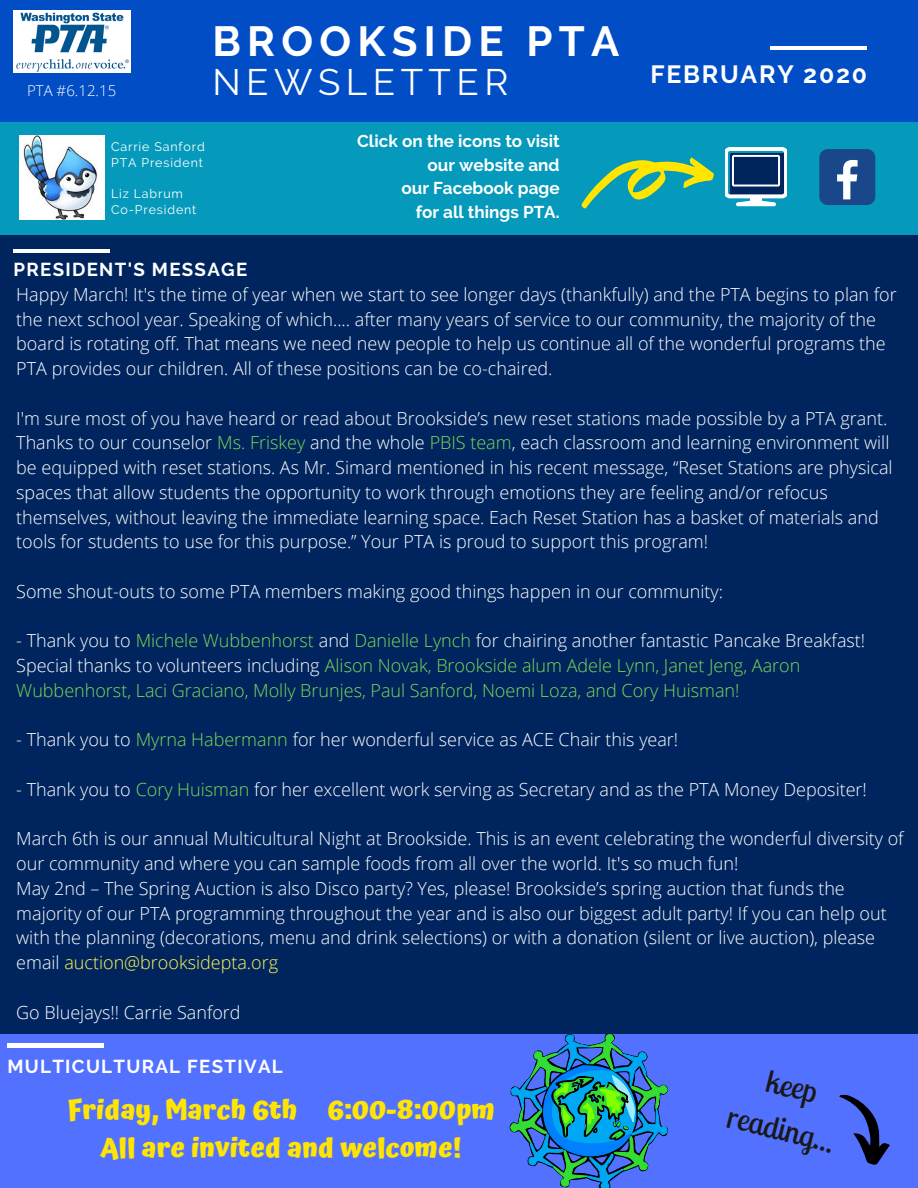
<style>
.page{position:relative;width:918px;height:1188px;background:#059abb}
.page>*{position:absolute;margin:0;border:0;box-sizing:border-box;transform-origin:0 0}
.t1{font:700 42px "Raleway";letter-spacing:.15em;color:#fff}
.t2{font:36.75px "Raleway";letter-spacing:.15em;color:#fff}
.t3{font:31.5px/44px "Lobster Two";color:#191919;text-align:center}
.t4{font:700 27px/37.2px "Atma";color:#ffe500;text-align:center}
.t5{font:700 24.9px "Raleway";letter-spacing:.07em;color:#fff}
.t6{font:700 18.75px "Raleway";letter-spacing:.07em;color:#fff}
.t7{font:300 18px/24.8px "Open Sans";color:#fff}
.t8{font:300 18px/24.8px "Open Sans";color:#7ed957}
.t9{font:700 17.1px/23.7px "Raleway";color:#fff;text-align:right}
.t10{font:300 15px "Open Sans";color:#fff}
.t11{font:12.45px/15.8px "Raleway";letter-spacing:.07em;color:#fff}
.s1{color:#7ed957}
.s2{color:#fff}
.s3{color:#fff952}
</style>
<div class="page">
<div style="left:0;top:236px;width:918px;height:528px;background:#00255e"></div>
<div style="left:0;top:0;width:918px;height:121px;background:#004dc5"></div>
<hr style="left:770px;top:46px;width:97px;height:3px;background:#fff">
<svg style="left:725px;top:147px;width:62px;height:59px;background:#577ea0"></svg>
<div style="left:819px;top:149px;width:56px;height:56px;background:#1a4789;border-radius:9px"></div>
<svg style="left:837px;top:160px;width:21px;height:39px"></svg>
<img style="left:20px;top:136px;width:84px;height:84px">
<hr style="left:13px;top:249px;width:97px;height:3px;background:#fff">
<img style="left:13px;top:11px;width:117px;height:62px">
<div style="left:0;top:751px;width:918px;height:437px;background:#00255e"></div>
<div style="left:0;top:1035px;width:917px;height:153px;background:#5271ff"></div>
<hr style="left:8px;top:1044px;width:96px;height:3px;background:#fff">
<svg style="left:491px;top:1033px;width:196px;height:155px"></svg>
<svg style="left:839px;top:1094px;width:51px;height:71px"></svg>
<svg style="left:581px;top:157px;width:133px;height:52px"></svg>
<p class="t10" style="left:27px;top:80px;width:91px">PTA #6.12.15</p>
<h1 class="t1" style="left:212px;top:17px;width:409px">BROOKSIDE PTA</h1>
<h2 class="t2" style="left:212px;top:60px;width:298px">NEWSLETTER</h2>
<h3 class="t5" style="left:650px;top:59px;width:218px">FEBRUARY 2020</h3>
<p class="t11" style="left:111px;top:139px;width:95px">Carrie Sanford<br>PTA President</p>
<p class="t11" style="left:111px;top:186px;width:87px">Liz Labrum<br>Co-President</p>
<p class="t9" style="left:357px;top:129px;width:204px">Click on the icons to visit our website and<br>our Facebook page<br>for all things PTA.</p>
<p class="t6" style="left:14px;top:259px;width:235px">PRESIDENT'S MESSAGE</p>
<p class="t7" style="left:16px;top:281px;width:882px">Happy March! It's the time of year when we start to see longer days (thankfully) and the PTA begins to plan for the next school year. Speaking of which.... after many years of service to our community, the majority of the board is rotating off. That means we need new people to help us continue all of the wonderful programs the PTA provides our children. All of these positions can be co-chaired.</p>
<p class="t7" style="left:16px;top:405px;width:878px">I'm sure most of you have heard or read about Brookside’s new reset stations made possible by a PTA grant.<br>Thanks to our counselor <span class="s1">Ms. Friskey</span> and the whole <span class="s1">PBIS team</span>, each classroom and learning environment will be equipped with reset stations. As Mr. Simard mentioned in his recent message, “Reset Stations are physical spaces that allow students the opportunity to work through emotions they are feeling and/or refocus themselves, without leaving the immediate learning space. Each Reset Station has a basket of materials and tools for students to use for this purpose.” Your PTA is proud to support this program!</p>
<p class="t7" style="left:16px;top:578px;width:708px">Some shout-outs to some PTA members making good things happen in our community:</p>
<p class="t8" style="left:16px;top:628px;width:850px"><span class="s2">- Thank you to</span> Michele Wubbenhorst <span class="s2">and</span> Danielle Lynch <span class="s2">for chairing another fantastic Pancake Breakfast!<br>Special thanks to volunteers including</span> Alison Novak, Brookside alum Adele Lynn, Janet Jeng, Aaron<br>Wubbenhorst, Laci Graciano, Molly Brunjes, Paul Sanford, Noemi Loza, and Cory Huisman!</p>
<p class="t7" style="left:16px;top:727px;width:664px">- Thank you to <span class="s1">Myrna Habermann</span> for her wonderful service as ACE Chair this year!</p>
<p class="t7" style="left:16px;top:776px;width:852px">- Thank you to <span class="s1">Cory Huisman</span> for her excellent work serving as Secretary and as the PTA Money Depositer!</p>
<p class="t7" style="left:16px;top:826px;width:889px">March 6th is our annual Multicultural Night at Brookside. This is an event celebrating the wonderful diversity of our community and where you can sample foods from all over the world. It's so much fun!<br>May 2nd – The Spring Auction is also Disco party? Yes, please! Brookside’s spring auction that funds the majority of our PTA programming throughout the year and is also our biggest adult party! If you can help out with the planning (decorations, menu and drink selections) or with a donation (silent or live auction), please email <span class="s3">auction@brooksidepta.org</span></p>
<p class="t7" style="left:16px;top:999px;width:226px">Go Bluejays!! Carrie Sanford</p>
<p class="t6" style="left:7px;top:1056px;width:277px">MULTICULTURAL FESTIVAL</p>
<h3 class="t4" style="left:67px;top:1091px;width:429px">Friday, March 6th 6:00-8:00pm<br>All are invited and welcome!</h3>
<h3 class="t3" style="left:744px;top:1051px;width:111px;rotate:14deg">keep reading...</h3>
</div>
